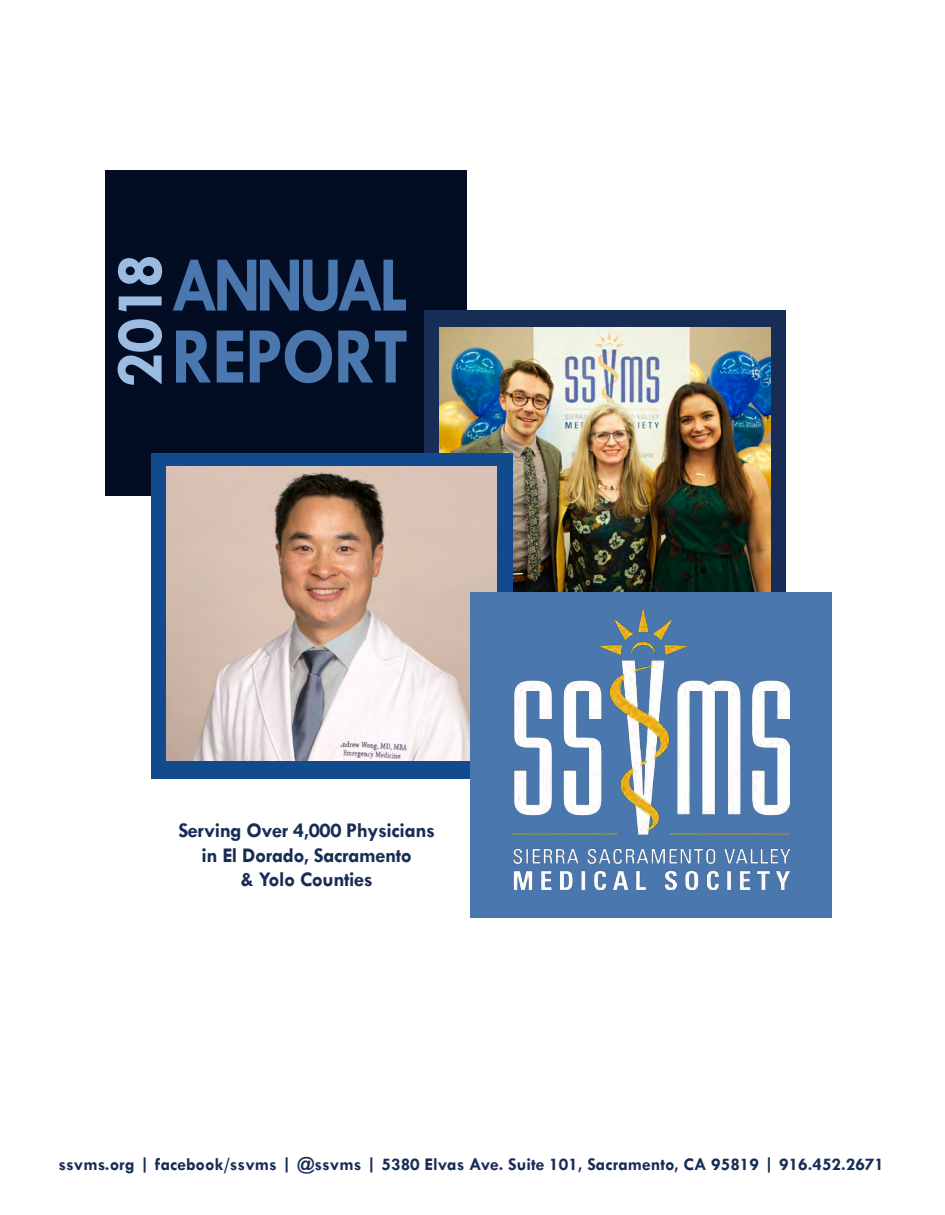
<style>
.page{position:relative;width:945px;height:1215px;background:#fff}
.page>*{position:absolute;margin:0;border:0;box-sizing:border-box;transform-origin:0 0}
.t1{font:700 81px "Tw Cen";letter-spacing:-.03em;color:#4a77ad;scale:.9 1}
.t2{font:700 79.35px "Tw Cen";letter-spacing:-.07em;color:#4a77ad;scale:.87 1}
.t3{font:700 69px "Tw Cen";color:#9cbbe1;scale:.96 1}
.t4{font:700 21px/24.6px "Tw Cen";letter-spacing:-.02em;color:#182d56;text-align:center}
.t5{font:700 18px "Tw Cen";color:#182d56}
</style>
<div class="page">
<div style="left:105px;top:170px;width:362px;height:326px;background:#020d23"></div>
<div style="left:424px;top:310px;width:362px;height:326px;background:#182d56"></div>
<img style="left:439px;top:328px;width:332px;height:264px">
<div style="left:151px;top:453px;width:362px;height:326px;background:#124a8e"></div>
<img style="left:166px;top:466px;width:331px;height:294px">
<div style="left:470px;top:592px;width:361px;height:326px;background:#4a77ad"></div>
<img style="left:513px;top:607px;width:277px;height:283px">
<p class="t3" style="left:98px;top:388px;width:141px;rotate:-90deg">2018</p>
<p class="t2" style="left:171px;top:238px;width:275px">ANNUAL</p>
<p class="t1" style="left:171px;top:308px;width:265px">REPORT</p>
<p class="t4" style="left:178px;top:818px;width:258px">Serving Over 4,000 Physicians</p>
<p class="t4" style="left:201px;top:842px;width:212px">in El Dorado, Sacramento &amp; Yolo Counties</p>
<p class="t5" style="left:58px;top:1153px;width:827px">ssvms.org | facebook/ssvms | @ssvms | 5380 Elvas Ave. Suite 101, Sacramento, CA 95819 | 916.452.2671</p>
</div>
